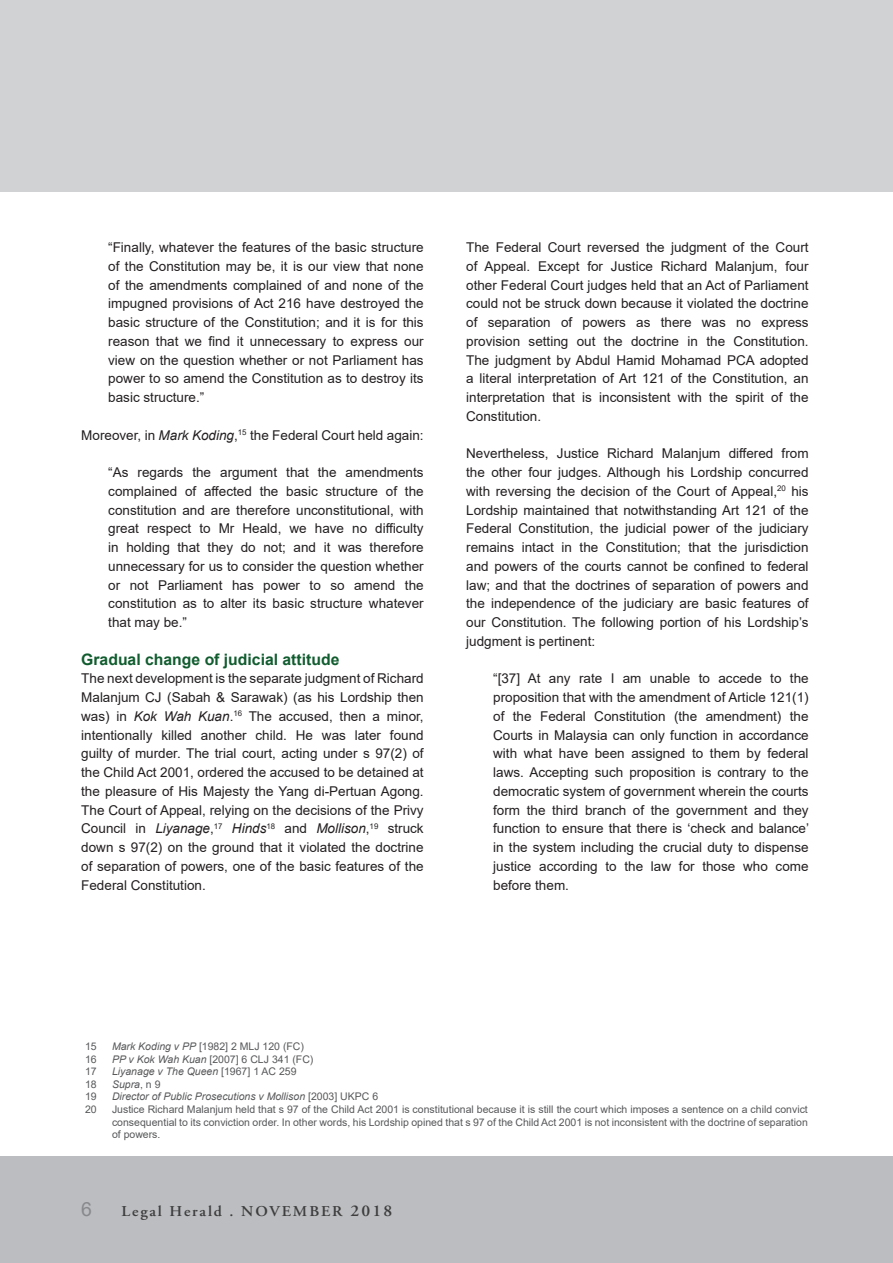
<style>
.page{position:relative;width:893px;height:1263px;background:#fff}
.page>*{position:absolute;margin:0;border:0;box-sizing:border-box;transform-origin:0 0}
.t1{font:19.5px "Arial";color:#87898c}
.t2{font:700 15.75px "Arial";color:#115c2f}
.t3{font:600 15px "Adobe Garamond";letter-spacing:.115em;color:#3e3e3f;scale:1.05 1}
.t4{font:13.5px/18.8px "Arial";color:#231f20;text-align:justify}
.t5{font:10.5px/12.6px "Arial";color:#57585a;text-align:justify}
.t6{font:italic 10.5px "Arial";color:#57585a}
.s1{font-style:italic}
.s2{font-style:normal}
.s3{font-size:16.5px}
</style>
<div class="page">
<div style="left:0;top:1157px;width:893px;height:106px;background:#bcbdc0"></div>
<div style="left:0;top:0;width:893px;height:191px;background:#d1d2d4"></div>
<p class="t4" style="left:108px;top:238px;width:317px">“Finally, whatever the features of the basic structure of the Constitution may be, it is our view that none of the amendments complained of and none of the impugned provisions of Act 216 have destroyed the basic structure of the Constitution; and it is for this reason that we find it unnecessary to express our view on the question whether or not Parliament has power to so amend the Constitution as to destroy its basic structure.”</p>
<p class="t4" style="left:81px;top:425px;width:344px">Moreover, in <span class="s1">Mark Koding</span>,<sup>15</sup> the Federal Court held again:</p>
<p class="t4" style="left:108px;top:463px;width:317px">“As regards the argument that the amendments complained of affected the basic structure of the constitution and are therefore unconstitutional, with great respect to Mr Heald, we have no difficulty in holding that they do not; and it was therefore unnecessary for us to consider the question whether or not Parliament has power to so amend the constitution as to alter its basic structure whatever that may be.”</p>
<p class="t2" style="left:81px;top:648px;width:260px">Gradual change of judicial attitude</p>
<p class="t4" style="left:81px;top:669px;width:344px">The next development is the separate judgment of Richard Malanjum CJ (Sabah &amp; Sarawak) (as his Lordship then was) in <span class="s1">Kok Wah Kuan</span>.<sup>16</sup> The accused, then a minor, intentionally killed another child. He was later found guilty of murder. The trial court, acting under s 97(2) of the Child Act 2001, ordered the accused to be detained at the pleasure of His Majesty the Yang di-Pertuan Agong.<br>The Court of Appeal, relying on the decisions of the Privy Council in <span class="s1">Liyanage</span>,<sup>17</sup> <span class="s1">Hinds</span><sup>18</sup> and <span class="s1">Mollison</span>,<sup>19</sup> struck down s 97(2) on the ground that it violated the doctrine of separation of powers, one of the basic features of the Federal Constitution.</p>
<p class="t4" style="left:466px;top:238px;width:344px">The Federal Court reversed the judgment of the Court of Appeal. Except for Justice Richard Malanjum, four other Federal Court judges held that an Act of Parliament could not be struck down because it violated the doctrine of separation of powers as there was no express provision setting out the doctrine in the Constitution.<br>The judgment by Abdul Hamid Mohamad PCA adopted a literal interpretation of Art 121 of the Constitution, an interpretation that is inconsistent with the spirit of the Constitution.</p>
<p class="t4" style="left:466px;top:444px;width:344px">Nevertheless, Justice Richard Malanjum differed from the other four judges. Although his Lordship concurred with reversing the decision of the Court of Appeal,<sup>20</sup> his Lordship maintained that notwithstanding Art 121 of the Federal Constitution, the judicial power of the judiciary remains intact in the Constitution; that the jurisdiction and powers of the courts cannot be confined to federal law; and that the doctrines of separation of powers and the independence of the judiciary are basic features of our Constitution. The following portion of his Lordship’s judgment is pertinent:</p>
<p class="t4" style="left:493px;top:669px;width:317px">“[37] At any rate I am unable to accede to the proposition that with the amendment of Article 121(1) of the Federal Constitution (the amendment) the Courts in Malaysia can only function in accordance with what have been assigned to them by federal laws. Accepting such proposition is contrary to the democratic system of government wherein the courts form the third branch of the government and they function to ensure that there is ‘check and balance’ in the system including the crucial duty to dispense justice according to the law for those who come before them.</p>
<p class="t5" style="left:85px;top:1040px;width:13px">15</p>
<p class="t5" style="left:112px;top:1040px;width:193px"><span class="s1">Mark Koding v PP</span> [1982] 2 MLJ 120 (FC)</p>
<p class="t5" style="left:85px;top:1052px;width:13px">16</p>
<p class="t5" style="left:112px;top:1052px;width:203px"><span class="s1">PP v Kok Wah Kuan</span> [2007] 6 CLJ 341 (FC)</p>
<p class="t5" style="left:85px;top:1065px;width:13px">17</p>
<p class="t6" style="left:112px;top:1065px;width:186px">Liyanage v The Queen <span class="s2">[1967] 1 AC 259</span></p>
<p class="t5" style="left:85px;top:1078px;width:13px">18</p>
<p class="t6" style="left:112px;top:1077px;width:50px">Supra<span class="s2">, n 9</span></p>
<p class="t5" style="left:85px;top:1090px;width:13px">19</p>
<p class="t6" style="left:112px;top:1090px;width:268px">Director of Public Prosecutions v Mollison <span class="s2">[2003] UKPC 6</span></p>
<p class="t5" style="left:85px;top:1103px;width:13px">20</p>
<p class="t5" style="left:112px;top:1103px;width:697px">Justice Richard Malanjum held that s 97 of the Child Act 2001 is constitutional because it is still the court which imposes a sentence on a child convict consequential to its conviction order. In other words, his Lordship opined that s 97 of the Child Act 2001 is not inconsistent with the doctrine of separation of powers.</p>
<h1 class="t1" style="left:81px;top:1195px;width:12px">6</h1>
<p class="t3" style="left:121px;top:1203px;width:260px">Legal Herald . NOVEMBER <span class="s3">2018</span></p>
</div>
